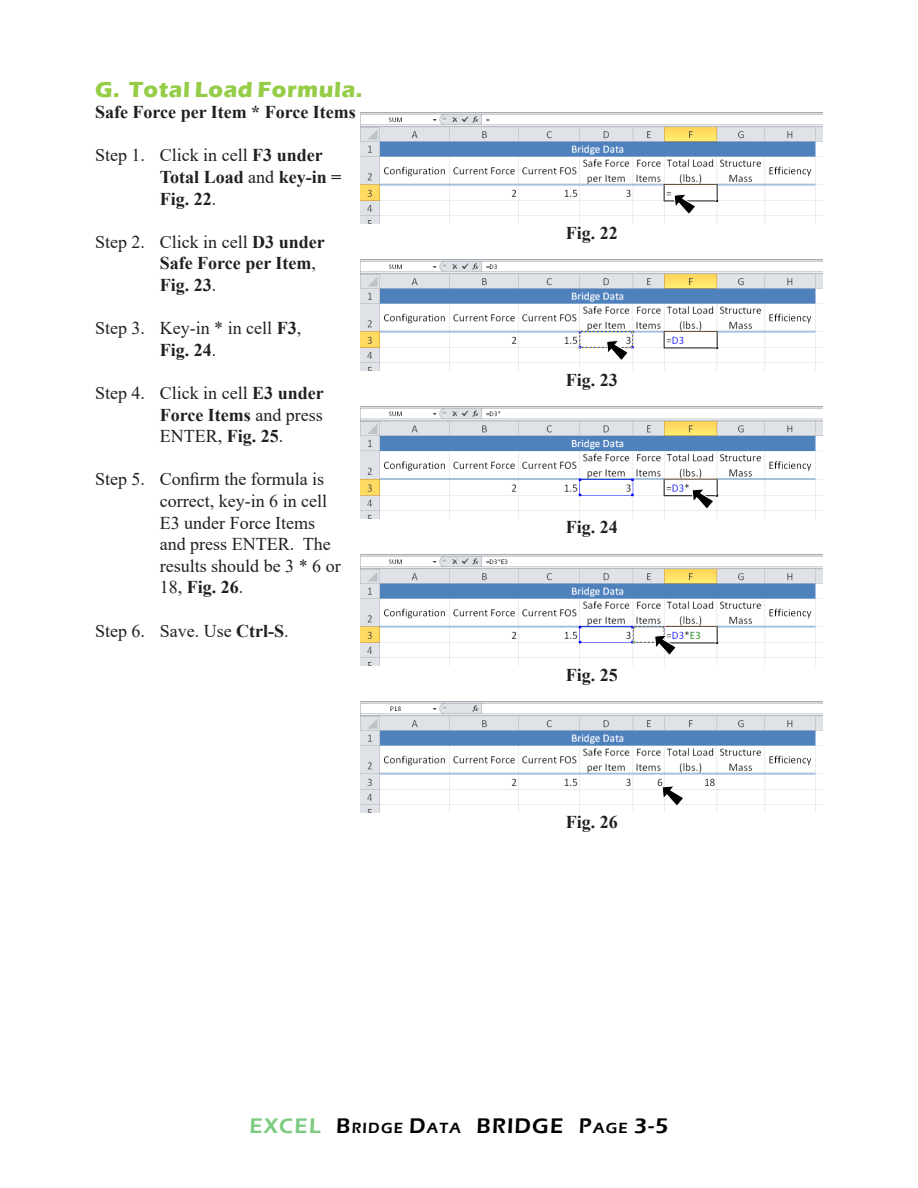
<style>
.page{position:relative;width:918px;height:1188px;background:#fff}
.page>*{position:absolute;margin:0;border:0;box-sizing:border-box;transform-origin:0 0}
.Subhead_1{font:700 22.5px "Eras ITC";letter-spacing:.025em;color:#95cd47}
.t1{font:600 21.75px "Eras ITC";color:#000}
.Body_text{font:18px/21.6px "Times New Roman";color:#231f20}
.Body_text-2{font:700 18px/21.6px "Times New Roman";color:#231f20}
.Fig_No{font:700 18px "Times New Roman";color:#231f20}
.t2{font:600 15.15px "Eras ITC";letter-spacing:.08em;color:#000}
.s1{font-weight:400}
.s2{font-weight:700}
.s3{font-size:21.75px;color:#7dcb81}
.s4{font-size:21.75px}
.s5{font-size:15.15px}
</style>
<div class="page">
<img style="left:360px;top:112px;width:463px;height:112px">
<svg style="left:674px;top:194px;width:22px;height:21px"></svg>
<img style="left:360px;top:260px;width:463px;height:111px">
<img style="left:360px;top:407px;width:463px;height:111px">
<img style="left:360px;top:554px;width:463px;height:111px">
<img style="left:360px;top:701px;width:463px;height:112px">
<svg style="left:606px;top:340px;width:23px;height:21px"></svg>
<svg style="left:692px;top:488px;width:22px;height:22px"></svg>
<svg style="left:654px;top:635px;width:23px;height:21px"></svg>
<svg style="left:662px;top:785px;width:22px;height:22px"></svg>
<p class="Subhead_1" style="left:95px;top:76px;width:269px">G. Total Load Formula.</p>
<p class="Body_text-2" style="left:95px;top:101px;width:262px">Safe Force per Item * Force Items</p>
<p class="Body_text-2" style="left:160px;top:144px;width:183px;text-indent:-65px"><span class="s1">Step 1. Click in cell</span> F3 under<br>Total Load <span class="s1">and</span> key-in =<br>Fig. 22<span class="s1">.</span></p>
<p class="Body_text-2" style="left:160px;top:231px;width:166px;text-indent:-65px"><span class="s1">Step 2. Click in cell</span> D3 under<br>Safe Force per Item<span class="s1">,<br></span>Fig. 23<span class="s1">.</span></p>
<p class="Body_text" style="left:160px;top:317px;width:143px;text-indent:-65px">Step 3. Key-in * in cell <span class="s2">F3</span>,<br><span class="s2">Fig. 24</span>.</p>
<p class="Body_text" style="left:160px;top:382px;width:165px;text-align:justify;text-indent:-65px">Step 4. Click in cell <span class="s2">E3 under Force Items</span> and press ENTER, <span class="s2">Fig. 25</span>.</p>
<p class="Body_text" style="left:160px;top:468px;width:182px;text-indent:-65px">Step 5. Confirm the formula is correct, key-in 6 in cell<br>E3 under Force Items and press ENTER. The results should be 3 * 6 or<br>18, <span class="s2">Fig. 26</span>.</p>
<p class="Body_text" style="left:95px;top:619px;width:195px">Step 6. Save. Use <span class="s2">Ctrl-S</span>.</p>
<p class="Fig_No" style="left:566px;top:220px;width:54px">Fig. 22</p>
<p class="Fig_No" style="left:566px;top:367px;width:54px">Fig. 23</p>
<p class="Fig_No" style="left:566px;top:514px;width:54px">Fig. 24</p>
<p class="Fig_No" style="left:566px;top:662px;width:54px">Fig. 25</p>
<p class="Fig_No" style="left:566px;top:809px;width:54px">Fig. 26</p>
<p class="t2" style="left:249px;top:1119px;width:258px"><span class="s3">EXCEL</span> <span class="s4">B</span>RIDGE <span class="s4">D</span>ATA <span class="s4">BRIDG</span></p>
<p class="t1" style="left:550px;top:1114px;width:120px">E P<span class="s5">AGE</span> 3-5</p>
</div>
